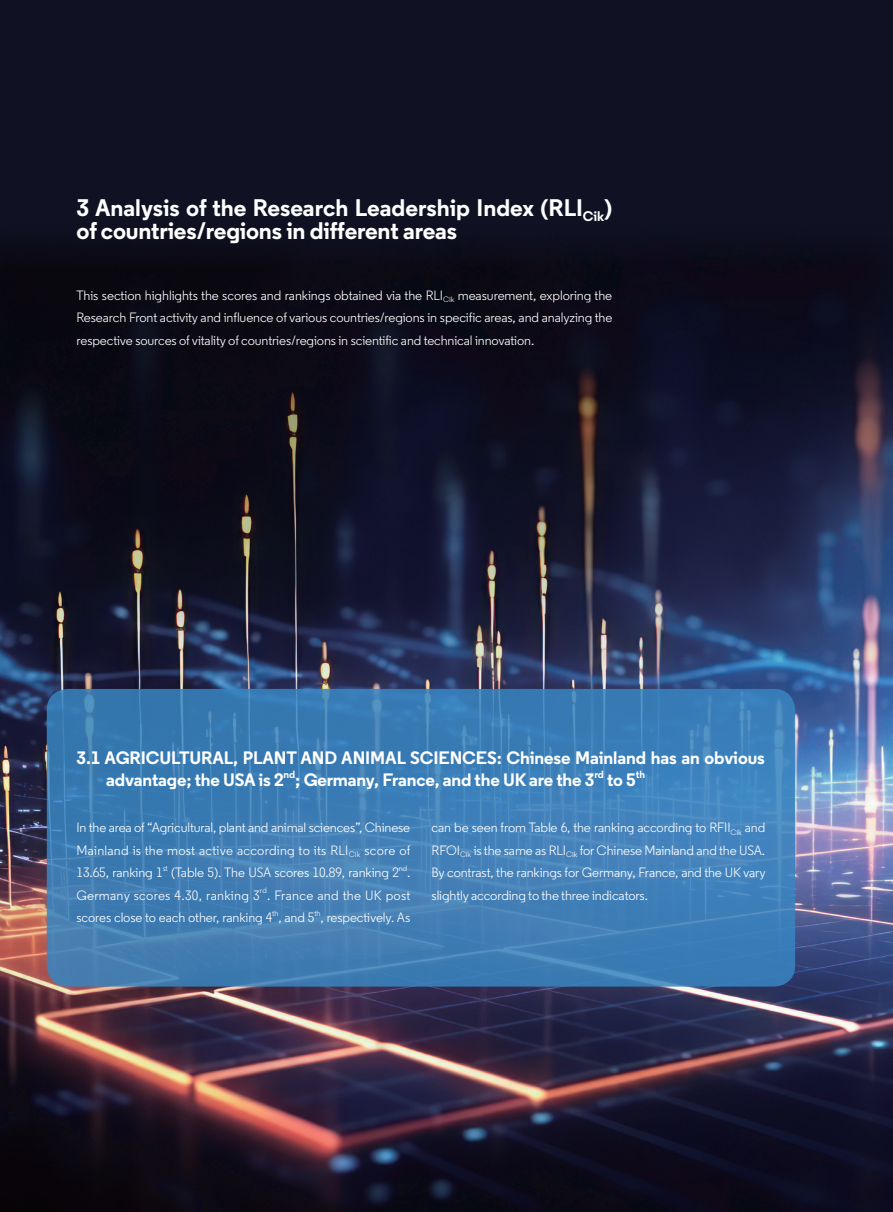
<style>
.page{position:relative;width:893px;height:1212px;background:#fff}
.page>*{position:absolute;margin:0;border:0;box-sizing:border-box;transform-origin:0 0}
.t1{font:700 24px/22.5px "Regular Clarivate";letter-spacing:-.01em;color:#fff}
.t2{font:700 18px/22.5px "Regular Clarivate";letter-spacing:-.005em;color:#fff}
.t3{font:13.5px/22.5px "Regular Clarivate";letter-spacing:-.01em;color:#fff;text-align:justify}
.t4{font:13.5px "Regular Clarivate";letter-spacing:.02em;color:#fff}
.t5{font:700 10.5px "Regular Clarivate";color:#fff}
.t6{font:7.8px "Regular Clarivate";letter-spacing:-.01em;color:#fff}
</style>
<div class="page">
<img style="left:0;top:273px;width:893px;height:939px">
<div style="left:0;top:0;width:893px;height:273px;background:#101224"></div>
<svg style="left:47px;top:689px;width:748px;height:297px;background:#3f7fb6"></svg>
<h1 class="t1" style="left:77px;top:196px;width:537px">3 Analysis of the Research Leadership Index (RLI<sub>Cik</sub>) of countries/regions in different areas</h1>
<p class="t3" style="left:77px;top:284px;width:537px">This section highlights the scores and rankings obtained via the RLI<sub>Cik</sub> measurement, exploring the Research Front activity and influence of various countries/regions in specific areas, and analyzing the respective sources of vitality of countries/regions in scientific and technical innovation.</p>
<h2 class="t2" style="left:106px;top:746px;width:660px;text-indent:-30px">3.1 AGRICULTURAL, PLANT AND ANIMAL SCIENCES: Chinese Mainland has an obvious advantage; the USA is 2</h2>
<p class="t5" style="left:284px;top:767px;width:13px">nd</p>
<h2 class="t2" style="left:295px;top:768px;width:301px">; Germany, France, and the UK are the 3</h2>
<p class="t5" style="left:594px;top:767px;width:11px">rd</p>
<h2 class="t2" style="left:607px;top:768px;width:30px">to 5</h2>
<p class="t5" style="left:636px;top:767px;width:11px">th</p>
<p class="t3" style="left:77px;top:816px;width:335px">In the area of “Agricultural, plant and animal sciences”, Chinese Mainland is the most active according to its RLI<sub>Cik</sub> score of 13.65, ranking 1</p>
<p class="t3" style="left:432px;top:816px;width:336px">can be seen from Table 6, the ranking according to RFII<sub>Cik</sub> and RFOI<sub>Cik</sub> is the same as RLI<sub>Cik</sub> for Chinese Mainland and the USA.<br>By contrast, the rankings for Germany, France, and the UK vary slightly according to the three indicators.</p>
<p class="t6" style="left:163px;top:863px;width:7px">st</p>
<p class="t3" style="left:171px;top:861px;width:229px">(Table 5). The USA scores 10.89, ranking 2</p>
<p class="t6" style="left:399px;top:863px;width:10px">nd</p>
<p class="t3" style="left:407px;top:861px;width:5px">.</p>
<p class="t4" style="left:77px;top:887px;width:185px">Germany scores 4.30, ranking 3</p>
<p class="t6" style="left:260px;top:886px;width:8px">rd</p>
<p class="t3" style="left:77px;top:884px;width:335px;text-align:right">. France and the UK post<br>scores close to each other, ranking 4 , and 5 , respectively. As</p>
<p class="t6" style="left:272px;top:908px;width:8px">th</p>
<p class="t6" style="left:314px;top:908px;width:8px">th</p>
</div>
